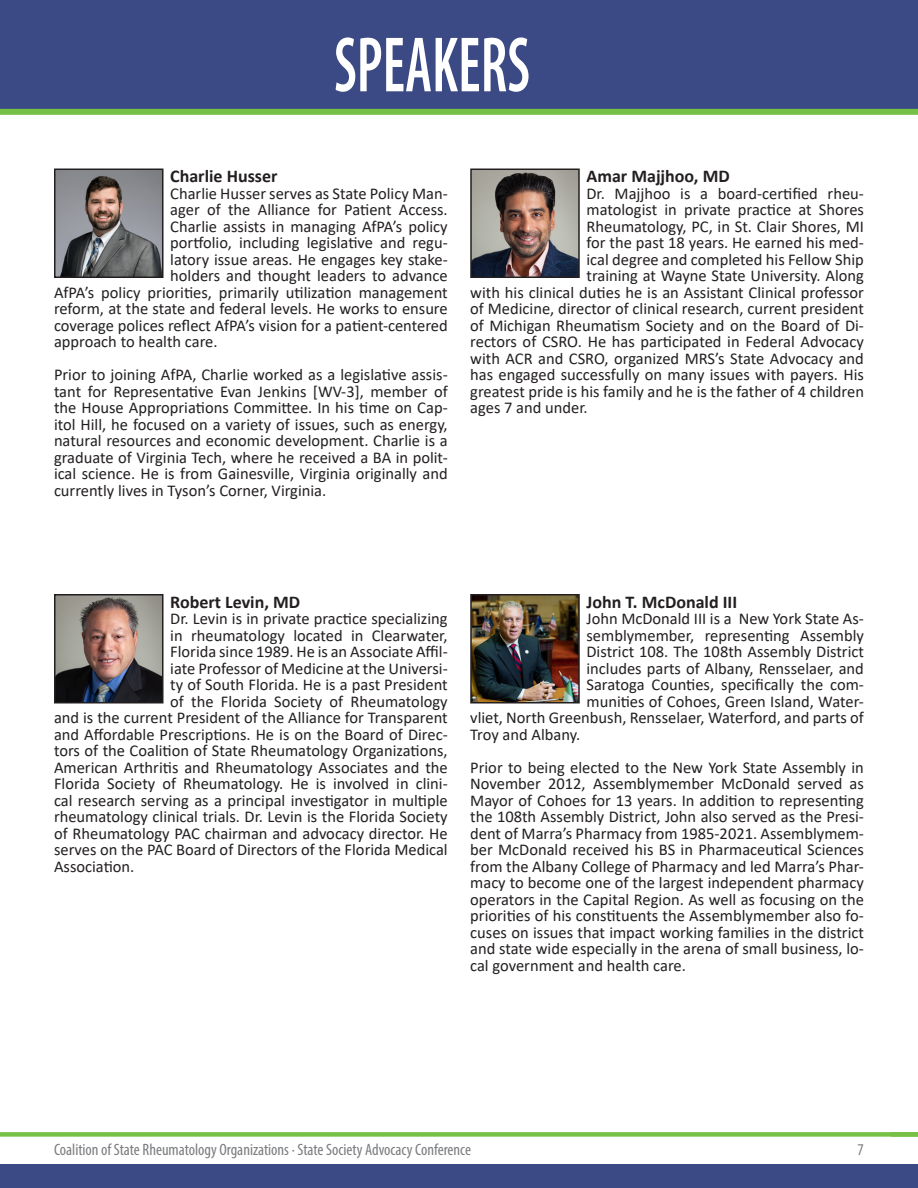
<style>
.page{position:relative;width:918px;height:1188px;background:#fff}
.page>*{position:absolute;margin:0;border:0;box-sizing:border-box;transform-origin:0 0}
.t1{font:600 condensed 79.2px "Myriad Pro";color:#fff;scale:.76 1}
.t2{font:700 18px "Calibri";color:#231f20}
.t3{font:16.5px/16.5px "Calibri";color:#231f20;text-align:justify}
.t4{font:condensed 16.5px "Myriad Pro";color:#7a7c7f}
</style>
<div class="page">
<div style="left:0;top:0;width:918px;height:109px;background:#3b4984"></div>
<div style="left:0;top:1132px;width:918px;height:5px;background:#75c045"></div>
<div style="left:0;top:1165px;width:918px;height:23px;background:#3b4984"></div>
<div style="left:0;top:109px;width:918px;height:6px;background:#75c045"></div>
<img style="left:57px;top:597px;width:104px;height:104px">
<div style="left:54px;top:594px;width:110px;height:110px;border:2px solid #231f20"></div>
<img style="left:57px;top:172px;width:104px;height:103px">
<div style="left:54px;top:169px;width:110px;height:109px;border:2px solid #231f20"></div>
<img style="left:473px;top:172px;width:104px;height:103px">
<div style="left:470px;top:169px;width:110px;height:109px;border:2px solid #231f20"></div>
<img style="left:473px;top:597px;width:104px;height:104px">
<div style="left:470px;top:594px;width:110px;height:110px;border:2px solid #231f20"></div>
<p class="t1" style="left:334px;top:16px;width:259px">SPEAKERS</p>
<p class="t2" style="left:170px;top:163px;width:109px">Charlie Husser</p>
<p class="t3" style="left:170px;top:184px;width:279px">Charlie Husser serves as State Policy Man-</p>
<p class="t3" style="left:170px;top:201px;width:279px">ager of the Alliance for Patient Access.</p>
<p class="t3" style="left:170px;top:217px;width:279px">Charlie assists in managing AfPA’s policy</p>
<p class="t3" style="left:170px;top:234px;width:279px">portfolio, including legislative and regu-</p>
<p class="t3" style="left:170px;top:250px;width:279px">latory issue areas. He engages key stake-</p>
<p class="t3" style="left:170px;top:267px;width:279px">holders and thought leaders to advance</p>
<p class="t3" style="left:54px;top:283px;width:395px">AfPA’s policy priorities, primarily utilization management</p>
<p class="t3" style="left:54px;top:300px;width:395px">reform, at the state and federal levels. He works to ensure</p>
<p class="t3" style="left:54px;top:316px;width:395px">coverage polices reflect AfPA’s vision for a patient-centered</p>
<p class="t3" style="left:54px;top:333px;width:165px">approach to health care.</p>
<p class="t3" style="left:54px;top:366px;width:395px">Prior to joining AfPA, Charlie worked as a legislative assis&shy;tant for Representative Evan Jenkins [WV-3], member of the House Appropriations Committee. In his time on Cap&shy;itol Hill, he focused on a variety of issues, such as energy, natural resources and economic development. Charlie is a graduate of Virginia Tech, where he received a BA in polit&shy;ical science. He is from Gainesville, Virginia originally and currently lives in Tyson’s Corner, Virginia.</p>
<p class="t2" style="left:586px;top:163px;width:145px">Amar Majjhoo, MD</p>
<p class="t3" style="left:586px;top:184px;width:279px">Dr. Majjhoo is a board-certified rheu-</p>
<p class="t3" style="left:586px;top:201px;width:279px">matologist in private practice at Shores</p>
<p class="t3" style="left:586px;top:217px;width:279px">Rheumatology, PC, in St. Clair Shores, MI</p>
<p class="t3" style="left:586px;top:234px;width:279px">for the past 18 years. He earned his med-</p>
<p class="t3" style="left:586px;top:250px;width:279px">ical degree and completed his Fellow Ship</p>
<p class="t3" style="left:586px;top:267px;width:279px">training at Wayne State University. Along</p>
<p class="t3" style="left:470px;top:283px;width:395px">with his clinical duties he is an Assistant Clinical professor</p>
<p class="t3" style="left:470px;top:300px;width:395px">of Medicine, director of clinical research, current president</p>
<p class="t3" style="left:470px;top:316px;width:395px">of Michigan Rheumatism Society and on the Board of Di-</p>
<p class="t3" style="left:470px;top:333px;width:395px">rectors of CSRO. He has participated in Federal Advocacy</p>
<p class="t3" style="left:470px;top:349px;width:395px">with ACR and CSRO, organized MRS’s State Advocacy and</p>
<p class="t3" style="left:470px;top:366px;width:395px">has engaged successfully on many issues with payers. His</p>
<p class="t3" style="left:470px;top:382px;width:395px">greatest pride is his family and he is the father of 4 children</p>
<p class="t3" style="left:470px;top:399px;width:119px">ages 7 and under.</p>
<p class="t2" style="left:170px;top:589px;width:131px">Robert Levin, MD</p>
<p class="t3" style="left:170px;top:610px;width:279px">Dr. Levin is in private practice specializing</p>
<p class="t3" style="left:170px;top:626px;width:279px">in rheumatology located in Clearwater,</p>
<p class="t3" style="left:170px;top:643px;width:279px">Florida since 1989. He is an Associate Affil-</p>
<p class="t3" style="left:170px;top:659px;width:279px">iate Professor of Medicine at the Universi-</p>
<p class="t3" style="left:170px;top:676px;width:279px">ty of South Florida. He is a past President</p>
<p class="t3" style="left:170px;top:692px;width:279px">of the Florida Society of Rheumatology</p>
<p class="t3" style="left:54px;top:709px;width:395px">and is the current President of the Alliance for Transparent</p>
<p class="t3" style="left:54px;top:725px;width:395px">and Affordable Prescriptions. He is on the Board of Direc-</p>
<p class="t3" style="left:54px;top:742px;width:395px">tors of the Coalition of State Rheumatology Organizations,</p>
<p class="t3" style="left:54px;top:758px;width:395px">American Arthritis and Rheumatology Associates and the</p>
<p class="t3" style="left:54px;top:775px;width:395px">Florida Society of Rheumatology. He is involved in clini-</p>
<p class="t3" style="left:54px;top:791px;width:395px">cal research serving as a principal investigator in multiple</p>
<p class="t3" style="left:54px;top:808px;width:395px">rheumatology clinical trials. Dr. Levin is the Florida Society</p>
<p class="t3" style="left:54px;top:824px;width:395px">of Rheumatology PAC chairman and advocacy director. He</p>
<p class="t3" style="left:54px;top:841px;width:395px">serves on the PAC Board of Directors of the Florida Medical</p>
<p class="t3" style="left:54px;top:857px;width:82px">Association.</p>
<p class="t2" style="left:586px;top:589px;width:152px">John T. McDonald III</p>
<p class="t3" style="left:586px;top:610px;width:279px">John McDonald III is a New York State As-</p>
<p class="t3" style="left:586px;top:626px;width:279px">semblymember, representing Assembly</p>
<p class="t3" style="left:586px;top:643px;width:279px">District 108. The 108th Assembly District</p>
<p class="t3" style="left:586px;top:659px;width:279px">includes parts of Albany, Rensselaer, and</p>
<p class="t3" style="left:586px;top:676px;width:279px">Saratoga Counties, specifically the com-</p>
<p class="t3" style="left:586px;top:692px;width:279px">munities of Cohoes, Green Island, Water-</p>
<p class="t3" style="left:470px;top:709px;width:395px">vliet, North Greenbush, Rensselaer, Waterford, and parts of</p>
<p class="t3" style="left:470px;top:725px;width:112px">Troy and Albany.</p>
<p class="t3" style="left:470px;top:758px;width:395px">Prior to being elected to the New York State Assembly in November 2012, Assemblymember McDonald served as Mayor of Cohoes for 13 years. In addition to representing the 108th Assembly District, John also served as the Presi&shy;dent of Marra’s Pharmacy from 1985-2021. Assemblymem&shy;ber McDonald received his BS in Pharmaceutical Sciences from the Albany College of Pharmacy and led Marra’s Phar&shy;macy to become one of the largest independent pharmacy operators in the Capital Region. As well as focusing on the priorities of his constituents the Assemblymember also fo&shy;cuses on issues that impact working families in the district and state wide especially in the arena of small business, lo&shy;cal government and health care.</p>
<p class="t4" style="left:54px;top:1140px;width:419px">Coalition of State Rheumatology Organizations · State Society Advocacy Conference</p>
<p class="t4" style="left:858px;top:1140px;width:8px">7</p>
</div>
